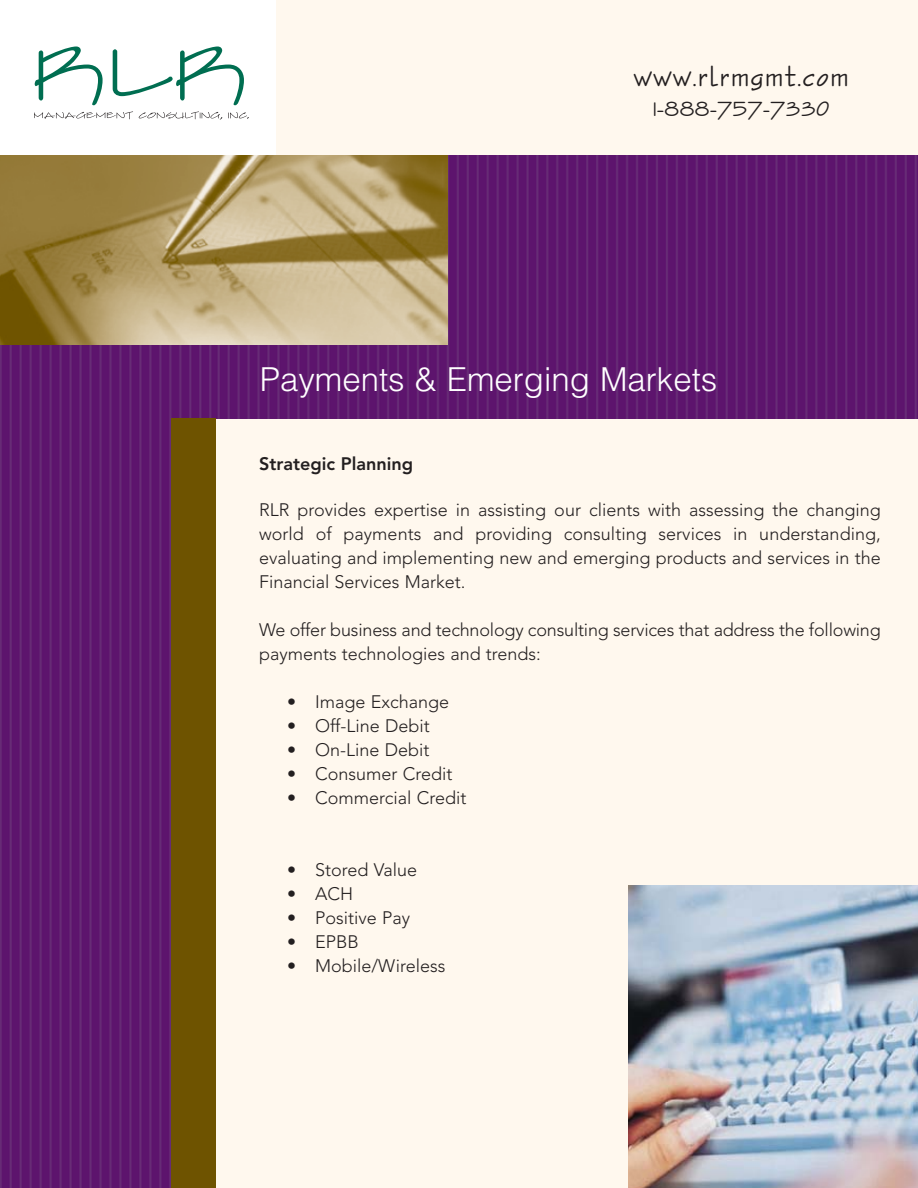
<style>
.page{position:relative;width:918px;height:1188px;background:#fff}
.page>*{position:absolute;margin:0;border:0;box-sizing:border-box;transform-origin:0 0}
.t1{font:300 33px "Helvetica";color:#fff}
.t2{font:30px "Enviro D";letter-spacing:.055em;color:#231f20}
.t3{font:22.5px "Enviro D";letter-spacing:.055em;color:#231f20}
.t4{font:300 18px/24px "Avenir";color:#231f20;text-align:justify}
.t5{font:800 18px "Avenir";color:#231f20}
</style>
<div class="page">
<div style="left:277px;top:0;width:641px;height:166px;background:#fff8ee"></div>
<div style="left:204px;top:407px;width:714px;height:781px;background:#fff8ee"></div>
<svg style="left:35px;top:46px;width:68px;height:59px"></svg>
<svg style="left:113px;top:46px;width:131px;height:59px"></svg>
<svg style="left:34px;top:111px;width:99px;height:8px"></svg>
<svg style="left:139px;top:111px;width:83px;height:9px"></svg>
<svg style="left:228px;top:112px;width:21px;height:7px"></svg>
<img style="left:216px;top:155px;width:702px;height:263px">
<img style="left:0;top:344px;width:216px;height:844px">
<div style="left:172px;top:418px;width:44px;height:770px;background:#6e5300"></div>
<img style="left:0;top:155px;width:448px;height:189px">
<img style="left:628px;top:886px;width:290px;height:302px">
<h2 class="t2" style="left:634px;top:65px;width:216px">www.rlrmgmt.com</h2>
<p class="t3" style="left:653px;top:100px;width:177px">1-888-757-7330</p>
<h1 class="t1" style="left:260px;top:368px;width:459px">Payments &amp; Emerging Markets</h1>
<p class="t5" style="left:259px;top:456px;width:156px">Strategic Planning</p>
<p class="t4" style="left:259px;top:499px;width:623px">RLR provides expertise in assisting our clients with assessing the changing world of payments and providing consulting services in understanding, evaluating and implementing new and emerging products and services in the Financial Services Market.</p>
<p class="t4" style="left:259px;top:619px;width:623px">We offer business and technology consulting services that address the following payments technologies and trends:</p>
<p class="t4" style="left:287px;top:691px;width:163px">• Image Exchange</p>
<p class="t4" style="left:287px;top:715px;width:144px">• Off-Line Debit</p>
<p class="t4" style="left:287px;top:739px;width:144px">• On-Line Debit</p>
<p class="t4" style="left:287px;top:763px;width:167px">• Consumer Credit</p>
<p class="t4" style="left:287px;top:787px;width:181px">• Commercial Credit</p>
<p class="t4" style="left:287px;top:859px;width:131px">• Stored Value</p>
<p class="t4" style="left:287px;top:883px;width:68px">• ACH</p>
<p class="t4" style="left:287px;top:907px;width:124px">• Positive Pay</p>
<p class="t4" style="left:287px;top:931px;width:73px">• EPBB</p>
<p class="t4" style="left:287px;top:955px;width:160px">• Mobile/Wireless</p>
</div>
